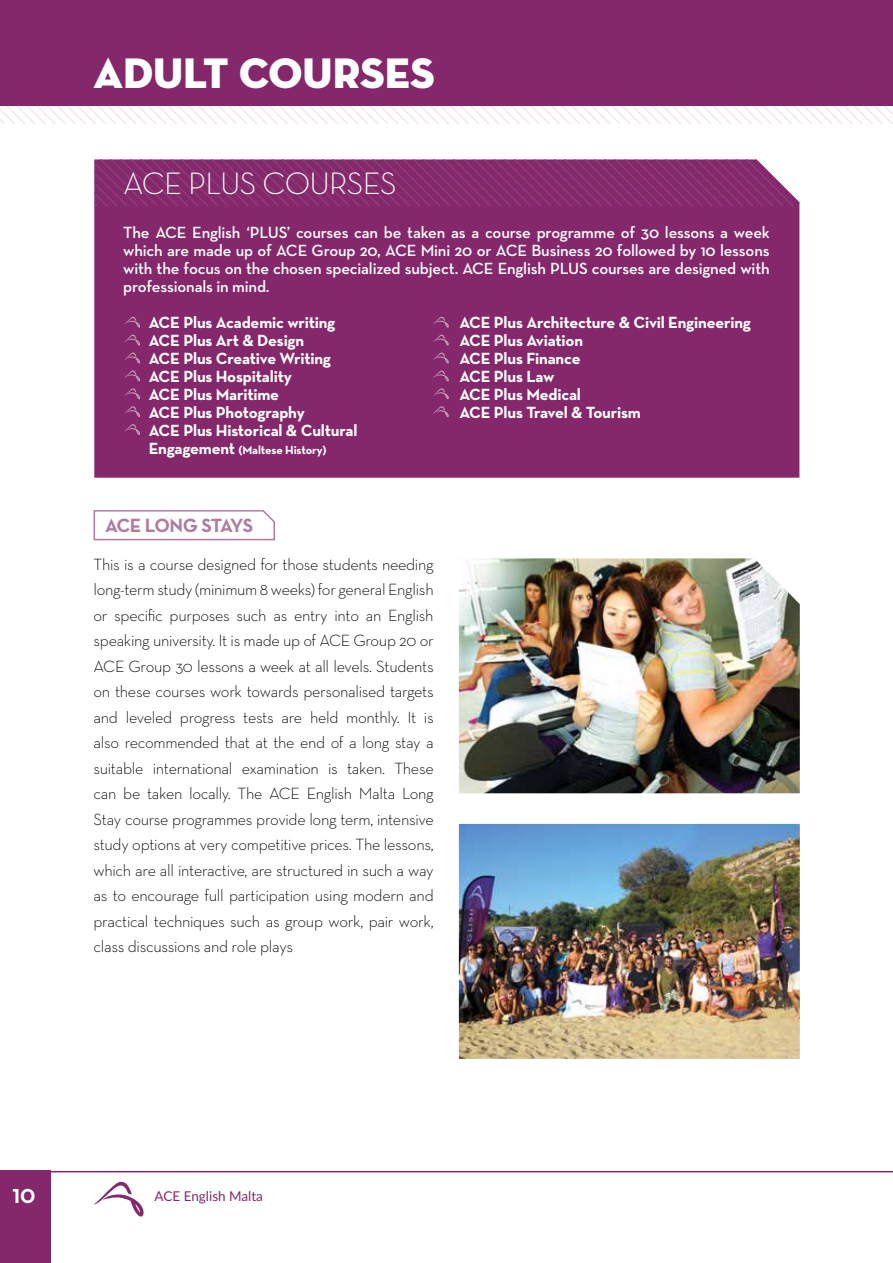
<style>
.page{position:relative;width:893px;height:1263px;background:#fff}
.page>*{position:absolute;margin:0;border:0;box-sizing:border-box;transform-origin:0 0}
.t1{font:43.5px "Neutra Disp Titling";color:#fff}
.t2{font:300 31.5px "Neutra Text";letter-spacing:-.025em;color:#fff}
.t3{font:20.7px "Neutra Text Bold Alt";color:#fff}
.t4{font:19.5px "Neutra Text Bold Alt";letter-spacing:-.035em;color:#ae7d9d}
.t5{font:300 16.5px/25.5px "Neutra Text";letter-spacing:-.02em;color:#000;text-align:justify}
.t6{font:700 16.5px "Neutra Text";letter-spacing:-.01em;color:#fff}
.t7{font:600 16.5px/18px "Neutra Text";letter-spacing:-.01em;color:#fff;text-align:justify}
.t8{font:13.5px "Lato";color:#84286b}
.t9{font:700 12px "Neutra Text";letter-spacing:-.02em;color:#fff}
.s1{font-size:16.5px}
</style>
<div class="page">
<svg style="left:0;top:106px;width:893px;height:17px"></svg>
<div style="left:0;top:0;width:893px;height:106px;background:#84286b"></div>
<hr style="left:0;top:1171px;width:893px;height:1px;background:#84286b">
<div style="left:0;top:1171px;width:50px;height:92px;background:#84286b"></div>
<svg style="left:93px;top:1182px;width:51px;height:35px"></svg>
<svg style="left:93px;top:510px;width:182px;height:31px"></svg>
<div style="left:94px;top:208px;width:705px;height:270px;background:#84286b"></div>
<svg style="left:94px;top:159px;width:705px;height:49px;background:#893371"></svg>
<img style="left:459px;top:558px;width:341px;height:235px">
<img style="left:459px;top:824px;width:341px;height:235px">
<svg style="left:124px;top:317px;width:16px;height:11px"></svg>
<svg style="left:433px;top:317px;width:16px;height:11px"></svg>
<svg style="left:124px;top:335px;width:16px;height:11px"></svg>
<svg style="left:433px;top:335px;width:16px;height:11px"></svg>
<svg style="left:124px;top:353px;width:16px;height:11px"></svg>
<svg style="left:433px;top:353px;width:16px;height:11px"></svg>
<svg style="left:124px;top:370px;width:16px;height:11px"></svg>
<svg style="left:433px;top:370px;width:16px;height:11px"></svg>
<svg style="left:124px;top:388px;width:16px;height:11px"></svg>
<svg style="left:433px;top:388px;width:16px;height:11px"></svg>
<svg style="left:124px;top:406px;width:16px;height:11px"></svg>
<svg style="left:433px;top:406px;width:16px;height:11px"></svg>
<svg style="left:124px;top:424px;width:16px;height:11px"></svg>
<h1 class="t1" style="left:94px;top:46px;width:343px">ADULT COURSES</h1>
<h2 class="t2" style="left:123px;top:164px;width:181px">ACE PLUS Courses</h2>
<p class="t7" style="left:123px;top:223px;width:648px">The ACE English ‘PLUS’ courses can be taken as a course programme of 30 lessons a week which are made up of ACE Group 20, ACE Mini 20 or ACE Business 20 followed by 10 lessons with the focus on the chosen specialized subject. ACE English PLUS courses are designed with professionals in mind.</p>
<p class="t6" style="left:149px;top:312px;width:188px">ACE Plus Academic writing</p>
<p class="t6" style="left:459px;top:312px;width:293px">ACE Plus Architecture &amp; Civil Engineering</p>
<p class="t6" style="left:149px;top:330px;width:157px">ACE Plus Art &amp; Design</p>
<p class="t6" style="left:459px;top:330px;width:125px">ACE Plus Aviation</p>
<p class="t6" style="left:149px;top:348px;width:184px">ACE Plus Creative Writing</p>
<p class="t6" style="left:459px;top:348px;width:123px">ACE Plus Finance</p>
<p class="t6" style="left:149px;top:366px;width:145px">ACE Plus Hospitality</p>
<p class="t6" style="left:459px;top:366px;width:97px">ACE Plus Law</p>
<p class="t6" style="left:149px;top:384px;width:132px">ACE Plus Maritime</p>
<p class="t6" style="left:459px;top:384px;width:123px">ACE Plus Medical</p>
<p class="t6" style="left:149px;top:402px;width:157px">ACE Plus Photography</p>
<p class="t6" style="left:459px;top:402px;width:183px">ACE Plus Travel &amp; Tourism</p>
<p class="t6" style="left:149px;top:420px;width:210px">ACE Plus Historical &amp; Cultural</p>
<p class="t9" style="left:149px;top:442px;width:179px"><span class="s1">Engagement</span> (Maltese History)</p>
<p class="t4" style="left:105px;top:513px;width:150px">ACE LO NG STAYS</p>
<p class="t5" style="left:94px;top:551px;width:342px">This is a course designed for those students needing long-term study (minimum 8 weeks) for general English or specific purposes such as entry into an English speaking university. It is made up of ACE Group 20 or ACE Group 30 lessons a week at all levels. Students on these courses work towards personalised targets and leveled progress tests are held monthly. It is also recommended that at the end of a long stay a suitable international examination is taken. These can be taken locally. The ACE English Malta Long Stay course programmes provide long term, intensive study options at very competitive prices. The lessons, which are all interactive, are structured in such a way as to encourage full participation using modern and practical techniques such as group work, pair work, class discussions and role plays</p>
<p class="t3" style="left:12px;top:1183px;width:24px">10</p>
<p class="t8" style="left:154px;top:1186px;width:110px">ACE English Malta</p>
</div>
